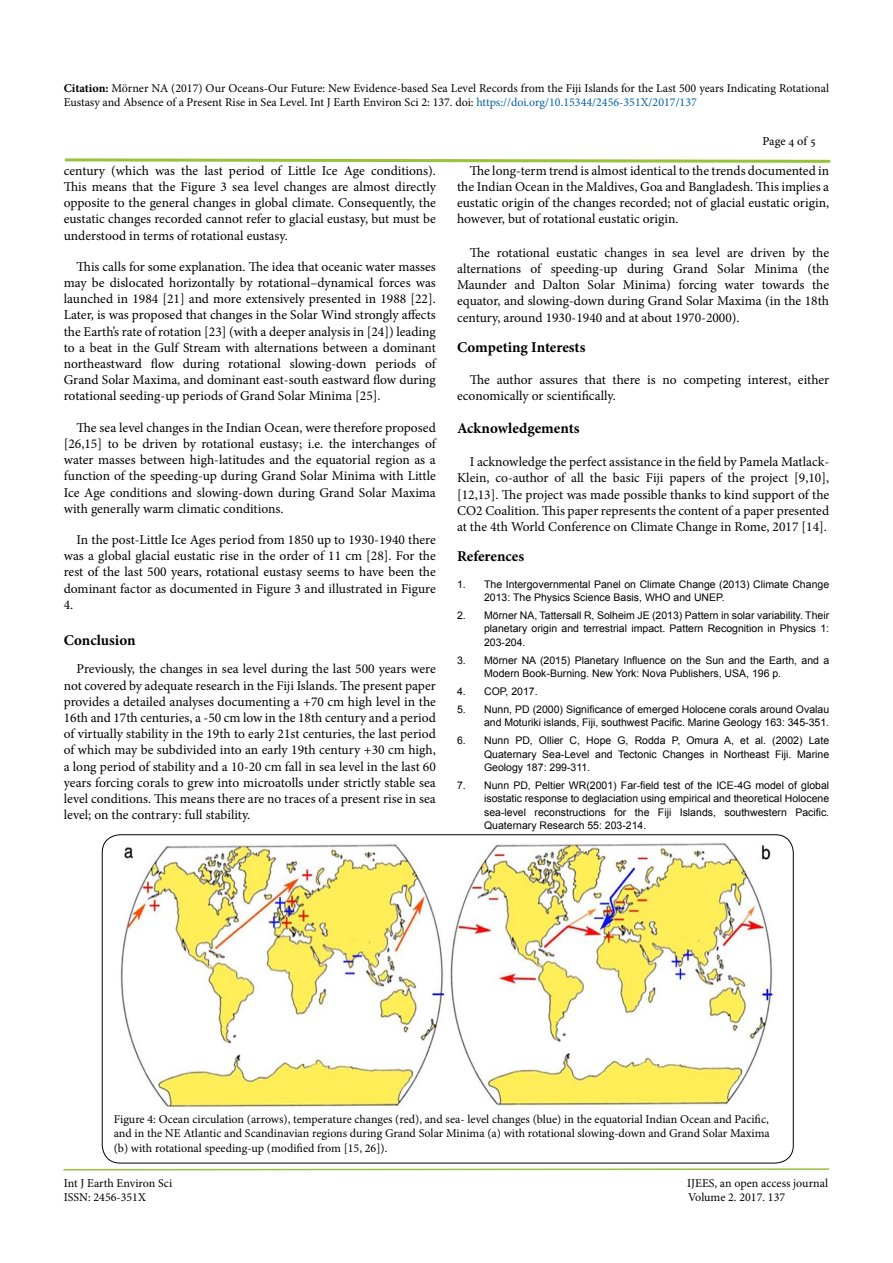
<style>
.page{position:relative;width:893px;height:1263px;background:#fff}
.page>*{position:absolute;margin:0;border:0;box-sizing:border-box;transform-origin:0 0}
.t1{font:700 15px "Minion Pro";letter-spacing:-.005em;color:#000}
.t2{font:13.5px/16.2px "Minion Pro";color:#000;text-align:justify}
.t3{font:12px/14.4px "Minion Pro";color:#000}
.t4{font:12px "Adobe Hebrew";letter-spacing:-.01em;color:#000}
.t5{font:10.5px/13.5px "Arial";color:#000;text-align:justify}
.s1{font-weight:700}
.s2{color:#0060a8}
</style>
<div class="page">
<svg style="left:63px;top:1168px;width:767px;height:3px"></svg>
<svg style="left:64px;top:158px;width:767px;height:5px"></svg>
<img style="left:120px;top:843px;width:656px;height:265px">
<p class="t3" style="left:64px;top:81px;width:767px"><span class="s1">Citation:</span> Mörner NA (2017) Our Oceans-Our Future: New Evidence-based Sea Level Records from the Fiji Islands for the Last 500 years Indicating Rotational<br>Eustasy and Absence of a Present Rise in Sea Level. Int J Earth Environ Sci 2: 137. doi: <span class="s2">https://doi.org/10.15344/2456-351X/2017/137</span></p>
<p class="t2" style="left:64px;top:162px;width:374px">century (which was the last period of Little Ice Age conditions).<br>This means that the Figure 3 sea level changes are almost directly opposite to the general changes in global climate. Consequently, the eustatic changes recorded cannot refer to glacial eustasy, but must be understood in terms of rotational eustasy.</p>
<p class="t2" style="left:64px;top:258px;width:374px;text-indent:13px">This calls for some explanation. The idea that oceanic water masses may be dislocated horizontally by rotational–dynamical forces was launched in 1984 [21] and more extensively presented in 1988 [22].<br>Later, is was proposed that changes in the Solar Wind strongly affects the Earth’s rate of rotation [23] (with a deeper analysis in [24]) leading to a beat in the Gulf Stream with alternations between a dominant northeastward flow during rotational slowing-down periods of Grand Solar Maxima, and dominant east-south eastward flow during rotational seeding-up periods of Grand Solar Minima [25].</p>
<p class="t2" style="left:64px;top:419px;width:374px;text-indent:13px">The sea level changes in the Indian Ocean, were therefore proposed [26,15] to be driven by rotational eustasy; i.e. the interchanges of water masses between high-latitudes and the equatorial region as a function of the speeding-up during Grand Solar Minima with Little Ice Age conditions and slowing-down during Grand Solar Maxima with generally warm climatic conditions.</p>
<p class="t2" style="left:64px;top:532px;width:374px;text-indent:13px">In the post-Little Ice Ages period from 1850 up to 1930-1940 there was a global glacial eustatic rise in the order of 11 cm [28]. For the rest of the last 500 years, rotational eustasy seems to have been the dominant factor as documented in Figure 3 and illustrated in Figure 4.</p>
<p class="t1" style="left:64px;top:630px;width:73px">Conclusion</p>
<p class="t2" style="left:64px;top:661px;width:374px;text-indent:13px">Previously, the changes in sea level during the last 500 years were not covered by adequate research in the Fiji Islands. The present paper provides a detailed analyses documenting a +70 cm high level in the 16th and 17th centuries, a -50 cm low in the 18th century and a period of virtually stability in the 19th to early 21st centuries, the last period of which may be subdivided into an early 19th century +30 cm high, a long period of stability and a 10-20 cm fall in sea level in the last 60 years forcing corals to grew into microatolls under strictly stable sea level conditions. This means there are no traces of a present rise in sea level; on the contrary: full stability.</p>
<p class="t4" style="left:763px;top:134px;width:55px">Page 4 of 5</p>
<p class="t2" style="left:457px;top:162px;width:374px;text-indent:13px">The long-term trend is almost identical to the trends documented in the Indian Ocean in the Maldives, Goa and Bangladesh. This implies a eustatic origin of the changes recorded; not of glacial eustatic origin, however, but of rotational eustatic origin.</p>
<p class="t2" style="left:457px;top:244px;width:374px;text-indent:13px">The rotational eustatic changes in sea level are driven by the alternations of speeding-up during Grand Solar Minima (the Maunder and Dalton Solar Minima) forcing water towards the equator, and slowing-down during Grand Solar Maxima (in the 18th century, around 1930-1940 and at about 1970-2000).</p>
<p class="t1" style="left:457px;top:337px;width:130px">Competing Interests</p>
<p class="t2" style="left:457px;top:371px;width:374px;text-indent:13px">The author assures that there is no competing interest, either economically or scientifically.</p>
<p class="t1" style="left:457px;top:417px;width:124px">Acknowledgements</p>
<p class="t2" style="left:457px;top:454px;width:374px;text-indent:13px">I acknowledge the perfect assistance in the field by Pamela Matlack-Klein, co-author of all the basic Fiji papers of the project [9,10], [12,13]. The project was made possible thanks to kind support of the CO2 Coalition. This paper represents the content of a paper presented at the 4th World Conference on Climate Change in Rome, 2017 [14].</p>
<p class="t1" style="left:457px;top:545px;width:69px">References</p>
<p class="t5" style="left:484px;top:577px;width:347px;text-indent:-27px">1. The Intergovernmental Panel on Climate Change (2013) Climate Change<br>2013: The Physics Science Basis, WHO and UNEP.</p>
<p class="t5" style="left:484px;top:608px;width:347px;text-indent:-27px">2. Mörner NA, Tattersall R, Solheim JE (2013) Pattern in solar variability. Their planetary origin and terrestrial impact. Pattern Recognition in Physics 1:<br>203-204.</p>
<p class="t5" style="left:484px;top:653px;width:347px;text-indent:-27px">3. Mörner NA (2015) Planetary Influence on the Sun and the Earth, and a<br>Modern Book-Burning. New York: Nova Publishers, USA, 196 p.</p>
<p class="t5" style="left:457px;top:685px;width:82px">4. COP, 2017.</p>
<p class="t5" style="left:457px;top:702px;width:374px;text-align:right">5. Nunn, PD (2000) Significance of emerged Holocene corals around Ovalau and Moturiki islands, Fiji, southwest Pacific. Marine Geology 163: 345-351.</p>
<p class="t5" style="left:484px;top:734px;width:347px;text-indent:-27px">6. Nunn PD, Ollier C, Hope G, Rodda P, Omura A, et al. (2002) Late Quaternary Sea-Level and Tectonic Changes in Northeast Fiji. Marine Geology 187: 299-311.</p>
<p class="t5" style="left:484px;top:778px;width:347px;text-indent:-27px">7. Nunn PD, Peltier WR(2001) Far-field test of the ICE-4G model of global isostatic response to deglaciation using empirical and theoretical Holocene sea-level reconstructions for the Fiji Islands, southwestern Pacific.<br>Quaternary Research 55: 203-214.</p>
<p class="t3" style="left:114px;top:1112px;width:658px;text-align:justify">Figure 4: Ocean circulation (arrows), temperature changes (red), and sea- level changes (blue) in the equatorial Indian Ocean and Pacific, and in the NE Atlantic and Scandinavian regions during Grand Solar Minima (a) with rotational slowing-down and Grand Solar Maxima (b) with rotational speeding-up (modified from [15, 26]).</p>
<p class="t3" style="left:64px;top:1176px;width:110px">Int J Earth Environ Sci</p>
<p class="t3" style="left:687px;top:1176px;width:142px">IJEES, an open access journal</p>
<p class="t3" style="left:64px;top:1190px;width:84px">ISSN: 2456-351X</p>
<p class="t3" style="left:688px;top:1190px;width:99px">Volume 2. 2017. 137</p>
</div>
